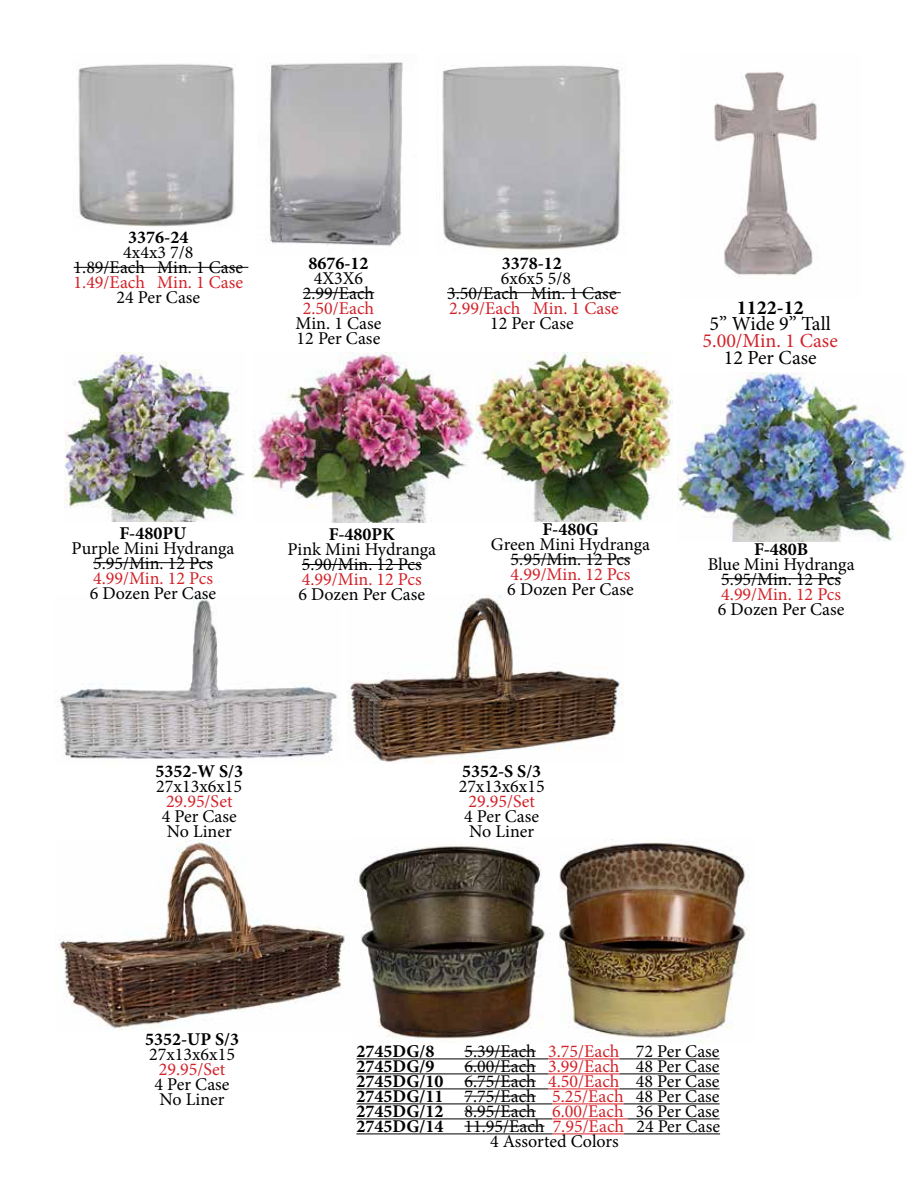
<style>
.page{position:relative;width:918px;height:1188px;background:#fff}
.page>*{position:absolute;margin:0;border:0;box-sizing:border-box;transform-origin:0 0}
.t1{font:19.95px "Minion Pro";color:#000}
.t2{font:19.95px "Minion Pro";color:#d2232a}
.t3{font:700 19.95px "Minion Pro";color:#000}
.t4{font:18px/15px "Minion Pro";color:#000;text-align:center}
.t5{font:18px "Minion Pro";color:#d2232a}
.t6{font:700 18px "Minion Pro";color:#000}
.s1{color:#d2232a}
.s2{font-weight:700}
</style>
<div class="page">
<img style="left:54px;top:596px;width:283px;height:163px">
<img style="left:347px;top:595px;width:276px;height:169px">
<img style="left:59px;top:839px;width:286px;height:191px">
<hr style="left:74px;top:267px;width:174px;height:1px;background:#000">
<img style="left:78px;top:64px;width:157px;height:163px">
<img style="left:266px;top:62px;width:138px;height:185px">
<hr style="left:303px;top:292px;width:71px;height:1px;background:#000">
<hr style="left:447px;top:292px;width:174px;height:1px;background:#000">
<img style="left:442px;top:65px;width:179px;height:186px">
<img style="left:65px;top:353px;width:180px;height:169px">
<hr style="left:93px;top:562px;width:120px;height:1px;background:#000">
<img style="left:253px;top:353px;width:220px;height:169px">
<hr style="left:302px;top:564px;width:120px;height:1px;background:#000">
<img style="left:475px;top:353px;width:197px;height:169px">
<hr style="left:511px;top:558px;width:120px;height:1px;background:#000">
<img style="left:678px;top:373px;width:227px;height:169px">
<hr style="left:721px;top:578px;width:120px;height:1px;background:#000">
<img style="left:353px;top:839px;width:397px;height:204px">
<hr style="left:356px;top:1058px;width:192px;height:1px;background:#000">
<hr style="left:548px;top:1058px;width:72px;height:1px;background:#d2232a">
<hr style="left:620px;top:1058px;width:100px;height:1px;background:#000">
<hr style="left:356px;top:1073px;width:192px;height:1px;background:#000">
<hr style="left:548px;top:1073px;width:72px;height:1px;background:#d2232a">
<hr style="left:620px;top:1073px;width:100px;height:1px;background:#000">
<hr style="left:356px;top:1088px;width:192px;height:1px;background:#000">
<hr style="left:548px;top:1088px;width:72px;height:1px;background:#d2232a">
<hr style="left:620px;top:1088px;width:100px;height:1px;background:#000">
<hr style="left:356px;top:1103px;width:196px;height:1px;background:#000">
<hr style="left:552px;top:1103px;width:72px;height:1px;background:#d2232a">
<hr style="left:624px;top:1103px;width:96px;height:1px;background:#000">
<hr style="left:356px;top:1118px;width:196px;height:1px;background:#000">
<hr style="left:552px;top:1118px;width:76px;height:1px;background:#d2232a">
<hr style="left:628px;top:1118px;width:92px;height:1px;background:#000">
<hr style="left:356px;top:1133px;width:197px;height:1px;background:#000">
<hr style="left:553px;top:1133px;width:71px;height:1px;background:#d2232a">
<hr style="left:624px;top:1133px;width:96px;height:1px;background:#000">
<hr style="left:464px;top:1051px;width:72px;height:1px;background:#000">
<hr style="left:464px;top:1066px;width:72px;height:1px;background:#000">
<hr style="left:464px;top:1081px;width:72px;height:1px;background:#000">
<hr style="left:464px;top:1096px;width:72px;height:1px;background:#000">
<hr style="left:464px;top:1111px;width:72px;height:1px;background:#000">
<hr style="left:464px;top:1126px;width:80px;height:1px;background:#000">
<img style="left:714px;top:71px;width:103px;height:206px">
<p class="t6" style="left:128px;top:225px;width:62px">3376-24</p>
<p class="t4" style="left:74px;top:245px;width:171px">4x4x3 7/8<br>1.89/Each Min. 1 Case</p>
<p class="t5" style="left:74px;top:271px;width:171px">1.49/Each Min. 1 Case</p>
<p class="t4" style="left:117px;top:290px;width:85px">24 Per Case</p>
<p class="t6" style="left:308px;top:250px;width:62px">8676-12</p>
<p class="t4" style="left:303px;top:271px;width:73px">4X3X6<br>2.99/Each</p>
<p class="t5" style="left:303px;top:296px;width:73px">2.50/Each</p>
<p class="t4" style="left:296px;top:316px;width:87px;text-align:left">Min. 1 Case<br>12 Per Case</p>
<p class="t6" style="left:502px;top:250px;width:62px">3378-12</p>
<p class="t4" style="left:447px;top:271px;width:171px">6x6x5 5/8<br>3.50/Each Min. 1 Case</p>
<p class="t5" style="left:449px;top:296px;width:171px">2.99/Each Min. 1 Case</p>
<p class="t4" style="left:490px;top:316px;width:85px">12 Per Case</p>
<p class="t3" style="left:737px;top:293px;width:68px">1122-12</p>
<p class="t1" style="left:710px;top:311px;width:123px">5” Wide 9” Tall</p>
<p class="t2" style="left:703px;top:327px;width:137px">5.00/Min. 1 Case</p>
<p class="t1" style="left:724px;top:344px;width:94px">12 Per Case</p>
<p class="t6" style="left:120px;top:520px;width:68px">F-480PU</p>
<p class="t4" style="left:72px;top:541px;width:164px">Purple Mini Hydranga<br>5.95/Min. 12 Pcs</p>
<p class="t5" style="left:93px;top:566px;width:121px">4.99/Min. 12 Pcs</p>
<p class="t4" style="left:90px;top:586px;width:128px">6 Dozen Per Case</p>
<p class="t6" style="left:329px;top:522px;width:68px">F-480PK</p>
<p class="t4" style="left:288px;top:542px;width:150px">Pink Mini Hydranga<br>5.90/Min. 12 Pcs</p>
<p class="t5" style="left:302px;top:568px;width:121px">4.99/Min. 12 Pcs</p>
<p class="t4" style="left:298px;top:587px;width:128px">6 Dozen Per Case</p>
<p class="t6" style="left:543px;top:516px;width:57px">F-480G</p>
<p class="t4" style="left:491px;top:537px;width:161px">Green Mini Hydranga<br>5.95/Min. 12 Pcs</p>
<p class="t5" style="left:511px;top:562px;width:121px">4.99/Min. 12 Pcs</p>
<p class="t4" style="left:507px;top:582px;width:128px">6 Dozen Per Case</p>
<p class="t6" style="left:754px;top:536px;width:56px">F-480B</p>
<p class="t4" style="left:708px;top:556px;width:148px">Blue Mini Hydranga<br>5.95/Min. 12 Pcs</p>
<p class="t5" style="left:721px;top:582px;width:121px">4.99/Min. 12 Pcs</p>
<p class="t4" style="left:718px;top:601px;width:128px">6 Dozen Per Case</p>
<p class="t6" style="left:155px;top:759px;width:89px">5352-W S/3</p>
<p class="t4" style="left:156px;top:779px;width:87px">27x13x6x15</p>
<p class="t5" style="left:166px;top:789px;width:68px">29.95/Set</p>
<p class="t4" style="left:162px;top:809px;width:77px;text-align:left">4 Per Case<br>No Liner</p>
<p class="t6" style="left:462px;top:758px;width:81px">5352-S S/3</p>
<p class="t4" style="left:459px;top:779px;width:87px">27x13x6x15</p>
<p class="t5" style="left:468px;top:789px;width:68px">29.95/Set</p>
<p class="t4" style="left:464px;top:809px;width:77px;text-align:left">4 Per Case<br>No Liner</p>
<p class="t6" style="left:145px;top:1026px;width:95px">5352-UP S/3</p>
<p class="t4" style="left:149px;top:1047px;width:87px">27x13x6x15</p>
<p class="t5" style="left:159px;top:1057px;width:68px">29.95/Set</p>
<p class="t4" style="left:155px;top:1077px;width:77px;text-align:left">4 Per Case<br>No Liner</p>
<p class="t6" style="left:356px;top:1039px;width:79px">2745DG/8</p>
<p class="t4" style="left:464px;top:1044px;width:257px">5.39/Each <span class="s1">3.75/Each</span> 72 Per Case</p>
<p class="t6" style="left:356px;top:1054px;width:79px">2745DG/9</p>
<p class="t4" style="left:464px;top:1059px;width:257px">6.00/Each <span class="s1">3.99/Each</span> 48 Per Case</p>
<p class="t4" style="left:356px;top:1074px;width:365px"><span class="s2">2745DG/10</span> 6.75/Each <span class="s1">4.50/Each</span> 48 Per Case</p>
<p class="t4" style="left:356px;top:1089px;width:365px"><span class="s2">2745DG/11</span> 7.75/Each <span class="s1">5.25/Each</span> 48 Per Case</p>
<p class="t4" style="left:356px;top:1104px;width:365px"><span class="s2">2745DG/12</span> 8.95/Each <span class="s1">6.00/Each</span> 36 Per Case</p>
<p class="t4" style="left:356px;top:1119px;width:365px"><span class="s2">2745DG/14</span> 11.95/Each <span class="s1">7.95/Each</span> 24 Per Case</p>
<p class="t4" style="left:490px;top:1134px;width:130px">4 Assorted Colors</p>
</div>
